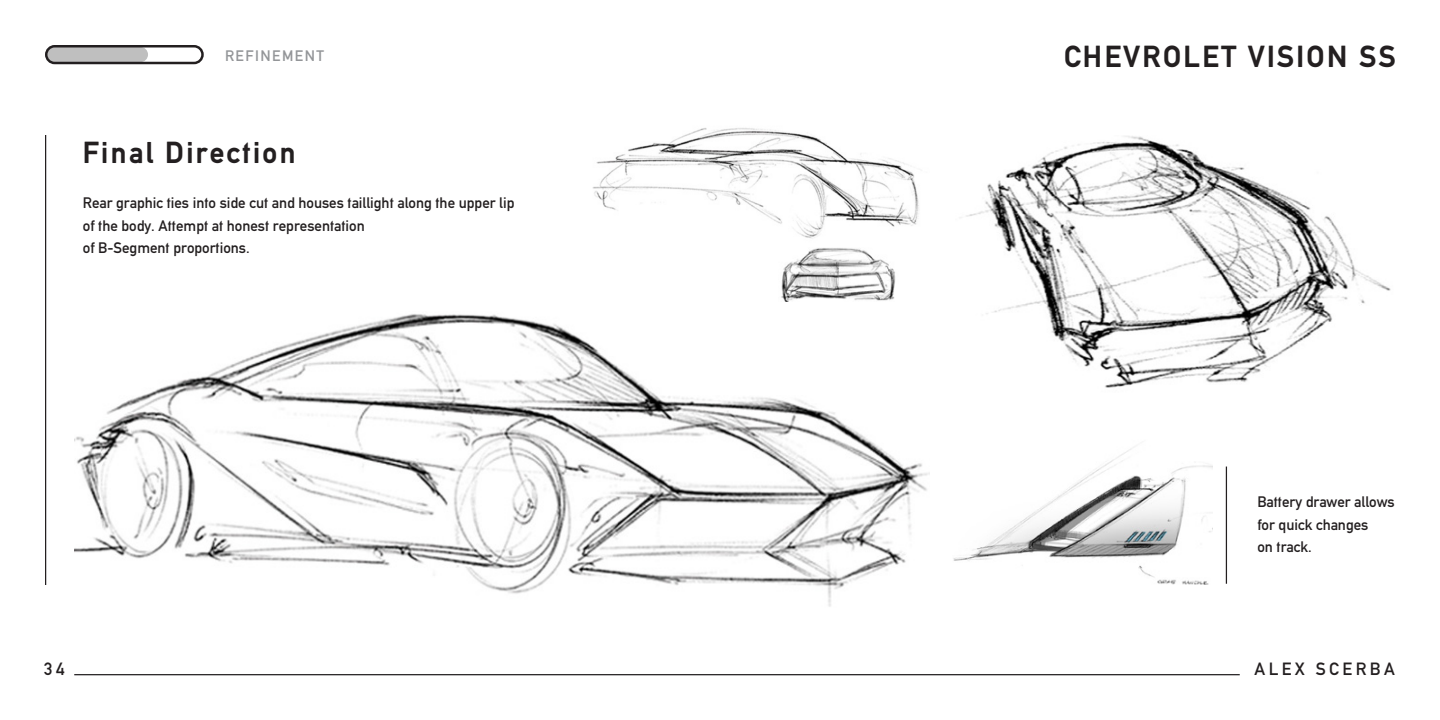
<style>
.page{position:relative;width:1440px;height:720px;background:#fff}
.page>*{position:absolute;margin:0;border:0;box-sizing:border-box;transform-origin:0 0}
.Heading{font:30px "Alte DIN1451 Mittelschrift G";letter-spacing:.075em;color:#231f20}
.Inner_Heading{font:30px "Alte DIN1451 Mittelschrift G";letter-spacing:.075em;color:#231f20}
.t1{font:17.5px "Alte DIN1451 Mittelschrift";letter-spacing:.2em;color:#231f20}
.t2{font:15px/22.5px "Alte DIN1451 Mittelschrift";color:#231f20}
.Sub_Head{font:15px "Alte DIN1451 Mittelschrift";letter-spacing:.1em;color:#939598}
</style>
<div class="page">
<img style="left:592px;top:128px;width:327px;height:110px">
<img style="left:960px;top:136px;width:431px;height:252px">
<img style="left:74px;top:314px;width:855px;height:293px">
<img style="left:781px;top:248px;width:115px;height:53px">
<div style="left:47px;top:47px;width:101px;height:15px;background:#bfbfbf;border-radius:8px"></div>
<hr style="left:45px;top:135px;width:1px;height:450px;background:#231f20">
<img style="left:953px;top:447px;width:259px;height:138px">
<hr style="left:1226px;top:467px;width:1px;height:117px;background:#231f20">
<hr style="left:74px;top:674px;width:1166px;height:1px;background:#231f20">
<div style="left:45px;top:45px;width:159px;height:19px;border:2px solid #231f20;border-radius:8px"></div>
<p class="Sub_Head" style="left:225px;top:47px;width:100px">REFINEMENT</p>
<p class="Heading" style="left:1064px;top:38px;width:333px">CHEVROLET VISION SS</p>
<p class="Inner_Heading" style="left:83px;top:135px;width:214px">Final Direction</p>
<p class="t2" style="left:83px;top:191px;width:433px">Rear graphic ties into side cut and houses taillight along the upper lip</p>
<p class="t2" style="left:83px;top:214px;width:283px">of the body. Attempt at honest representation</p>
<p class="t2" style="left:83px;top:236px;width:168px">of B-Segment proportions.</p>
<p class="t2" style="left:1257px;top:491px;width:139px">Battery drawer allows for quick changes</p>
<p class="t2" style="left:1257px;top:536px;width:56px">on track.</p>
<p class="t1" style="left:44px;top:658px;width:22px">34</p>
<p class="t1" style="left:1254px;top:658px;width:142px">ALEX SCERBA</p>
</div>
